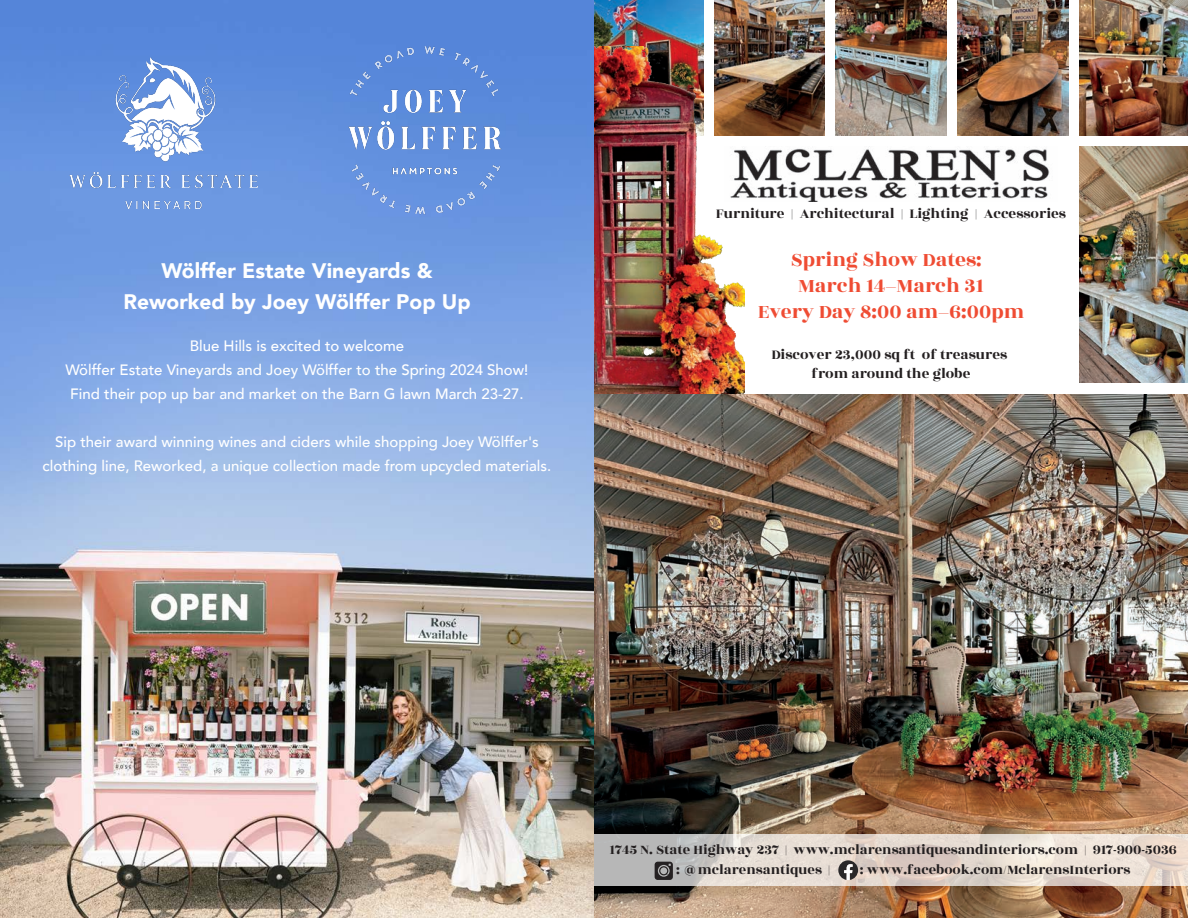
<style>
.page{position:relative;width:1188px;height:918px;background:#fff}
.page>*{position:absolute;margin:0;border:0;box-sizing:border-box;transform-origin:0 0}
.t1{font:21.45px/26px "Rozha One";color:#ef4c33;text-align:center}
.t2{font:900 21px "Avenir";color:#fff}
.Paragraph_Style_1{font:500 15px "Avenir";color:#fff}
.t3{font:15px/18px "Rozha One";color:#242021;text-align:center}
.t4{font:14.55px/19.8px "Rozha One";color:#231f20}
</style>
<div class="page">
<img style="left:594px;top:394px;width:594px;height:524px">
<svg style="left:594px;top:835px;width:594px;height:51px"></svg>
<svg style="left:655px;top:862px;width:18px;height:18px"></svg>
<svg style="left:838px;top:860px;width:20px;height:20px"></svg>
<img style="left:594px;top:0;width:109px;height:47px">
<img style="left:745px;top:148px;width:305px;height:54px">
<img style="left:836px;top:0;width:111px;height:136px">
<img style="left:1079px;top:0;width:109px;height:136px">
<img style="left:714px;top:0;width:111px;height:136px">
<img style="left:1079px;top:147px;width:109px;height:236px">
<img style="left:957px;top:0;width:111px;height:135px">
<img style="left:594px;top:47px;width:151px;height:347px">
<img style="left:0;top:0;width:594px;height:918px">
<img style="left:69px;top:57px;width:188px;height:152px">
<img style="left:328px;top:35px;width:197px;height:196px">
<p class="t2" style="left:161px;top:253px;width:273px">Wölffer Estate Vineyards &amp;</p>
<p class="t2" style="left:123px;top:284px;width:349px">Reworked by Joey Wölffer Pop Up</p>
<p class="Paragraph_Style_1" style="left:190px;top:333px;width:216px">Blue Hills is excited to welcome</p>
<p class="Paragraph_Style_1" style="left:66px;top:357px;width:464px">Wölffer Estate Vineyards and Joey Wölffer to the Spring 2024 Show!</p>
<p class="Paragraph_Style_1" style="left:70px;top:381px;width:455px">Find their pop up bar and market on the Barn G lawn March 23-27.</p>
<p class="Paragraph_Style_1" style="left:55px;top:429px;width:485px">Sip their award winning wines and ciders while shopping Joey Wölffer's</p>
<p class="Paragraph_Style_1" style="left:43px;top:453px;width:510px">clothing line, Reworked, a unique collection made from upcycled materials.</p>
<p class="t3" style="left:716px;top:205px;width:352px">Furniture | Architectural | Lighting | Accessories</p>
<p class="t1" style="left:758px;top:246px;width:268px">Spring Show Dates:<br>March 14–March 31<br>Every Day 8:00 am–6:00pm</p>
<p class="t3" style="left:771px;top:346px;width:238px">Discover 23,000 sq ft of treasures from around the globe</p>
<p class="t4" style="left:665px;top:840px;width:513px;text-indent:-56px">1745 N. State Highway 237 | www.mclarensantiquesandinteriors.com | 917-900-5036 _ : @mclarensantiques |</p>
<p class="t4" style="left:849px;top:859px;width:283px">_ : www.facebook.com/MclarensInteriors</p>
</div>
